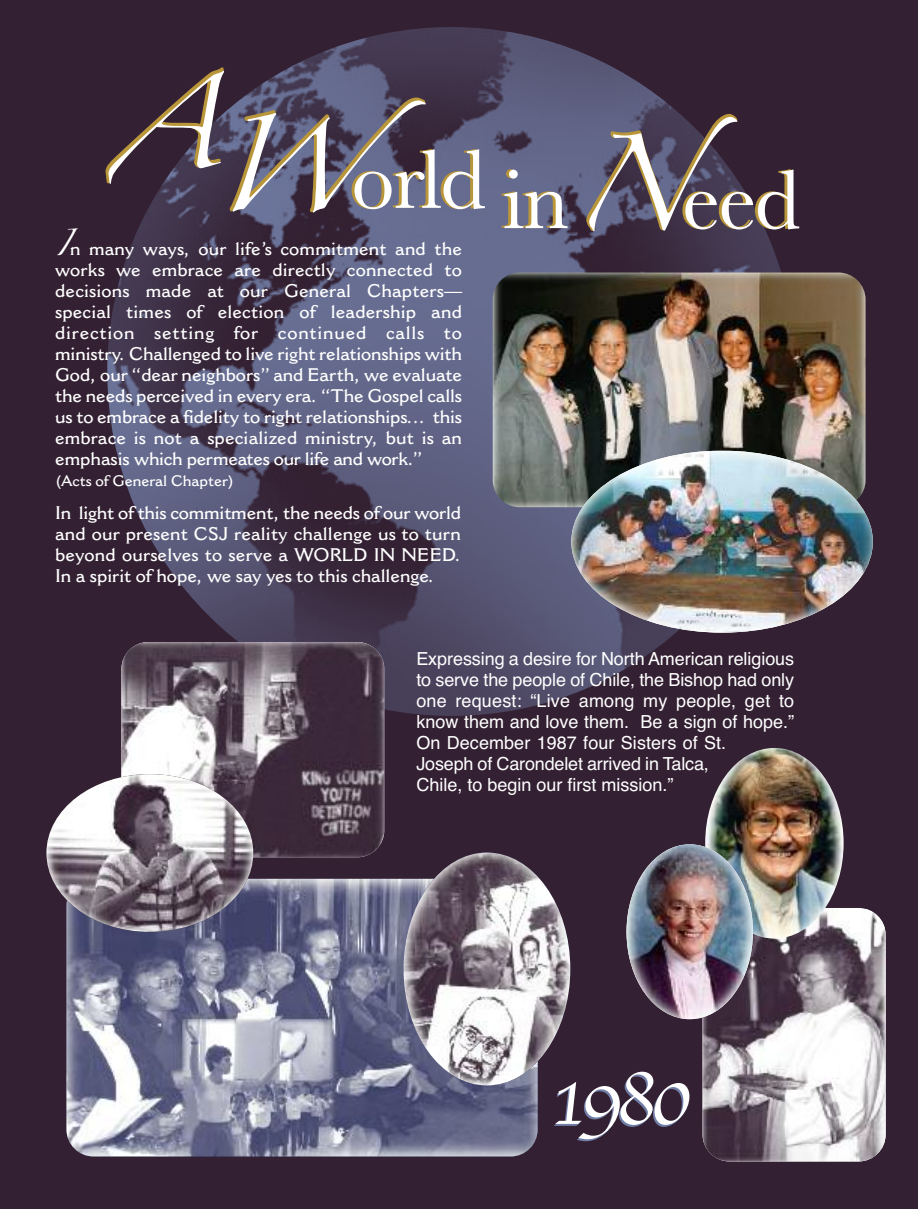
<style>
.page{position:relative;width:918px;height:1209px;background:#fff}
.page>*{position:absolute;margin:0;border:0;box-sizing:border-box;transform-origin:0 0}
.t1{font:87px "Baskerville";letter-spacing:-.02em;color:#fff}
.t2{font:82.5px "Zapfino";color:#fff}
.t3{font:81px "Apple Chancery";color:#fff}
.t4{font:600 18px/21px "Cantoria";color:#fff;text-align:justify}
.t5{font:18px/21px "Helvetica";color:#fff}
.t6{font:600 15px "Cantoria";color:#fff}
.s1{font-family:"Zapfino";font-size:85.5px}
.s2{font-family:"Zapfino";font-weight:400;font-size:24px}
</style>
<div class="page">
<div style="left:0;top:0;width:918px;height:1208px;background:#332032"></div>
<img style="left:107px;top:27px;width:689px;height:689px;border-radius:50%">
<img style="left:493px;top:272px;width:373px;height:235px;border-radius:27px">
<img style="left:703px;top:909px;width:183px;height:252px;border-radius:27px">
<img style="left:66px;top:878px;width:472px;height:278px;border-radius:27px">
<img style="left:121px;top:642px;width:263px;height:215px;border-radius:27px">
<img style="left:46px;top:774px;width:207px;height:157px;border-radius:50%">
<img style="left:404px;top:852px;width:166px;height:232px;border-radius:50%">
<img style="left:571px;top:451px;width:302px;height:181px;border-radius:50%">
<img style="left:705px;top:747px;width:139px;height:191px;border-radius:50%">
<img style="left:627px;top:844px;width:126px;height:174px;border-radius:50%">
<p class="t2" style="left:111px;top:90px;width:111px">A</p>
<p class="t1" style="left:213px;top:127px;width:274px"><span class="s1">W</span>orld</p>
<p class="t4" style="left:55px;top:240px;width:408px"><span class="s2">I</span>n many ways, our life’s commitment and the works we embrace are directly connected to decisions made at our General Chapters— special times of election of leadership and direction setting for continued calls to ministry. Challenged to live right relationships with God, our “dear neighbors”and Earth, we evaluate the needs perceived in every era.“The Gospel calls us to embrace a fidelity to right relationships... this embrace is not a specialized ministry, but is an emphasis which permeates our life and work.”</p>
<p class="t6" style="left:55px;top:475px;width:180px">(Acts of General Chapter)</p>
<p class="t4" style="left:55px;top:504px;width:407px">In light of this commitment, the needs of our world and our present CSJ reality challenge us to turn beyond ourselves to serve a WORLD IN NEED.<br>In a spirit of hope, we say yes to this challenge.</p>
<p class="t1" style="left:503px;top:147px;width:298px">in<span class="s1">N</span>eed</p>
<p class="t5" style="left:416px;top:648px;width:379px">Expressing a desire for North American religious to serve the people of Chile, the Bishop had only one request: “Live among my people, get to know them and love them. Be a sign of hope.” On December 1987 four Sisters of St.<br>Joseph of Carondelet arrived in Talca,<br>Chile, to begin our first mission.”</p>
<p class="t3" style="left:551px;top:1048px;width:142px">1980</p>
</div>
